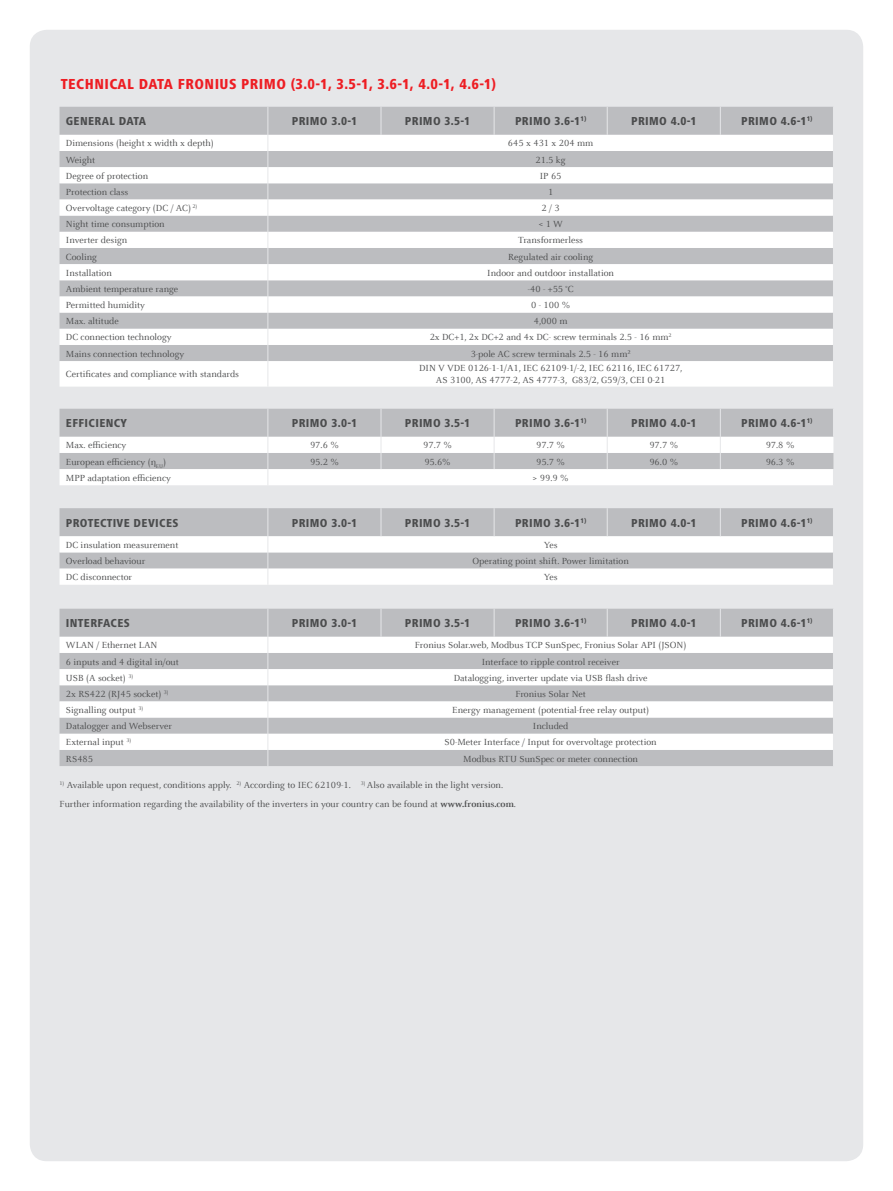
<style>
.page{position:relative;width:893px;height:1191px;background:#fff}
.page>*{position:absolute;margin:0;border:0;box-sizing:border-box;transform-origin:0 0}
._10_14_LW30_Frut_hea{font:800 condensed 15px "Frutiger Next LTW1 G";letter-spacing:.03em;color:#ee1d23}
._8_10_LW30_Frut_heav{font:800 condensed 12px "Frutiger Next LTW1 G";letter-spacing:.03em;color:#4b4c4d}
._6_5_8_LW0_Celeste_r{font:9.75px "Celeste Offc Pro";color:#4b4c4d}
.s1{font-weight:700}
</style>
<div class="page">
<div style="left:30px;top:30px;width:833px;height:1131px;background:#e6e7e9;border-radius:17px"></div>
<div style="left:60px;top:107px;width:773px;height:28px;background:#bcbdc0"></div>
<svg style="left:60px;top:135px;width:773px;height:251px;background:#e1e1e2"></svg>
<svg style="left:381px;top:107px;width:1px;height:28px"></svg>
<svg style="left:494px;top:107px;width:1px;height:28px"></svg>
<svg style="left:607px;top:107px;width:1px;height:28px"></svg>
<svg style="left:720px;top:107px;width:1px;height:28px"></svg>
<svg style="left:267px;top:107px;width:1px;height:279px"></svg>
<svg style="left:60px;top:409px;width:774px;height:76px;background:#d8d9da"></svg>
<svg style="left:60px;top:508px;width:773px;height:77px;background:#d8d9db"></svg>
<div style="left:60px;top:608px;width:773px;height:158px;background:#bcbdc0"></div>
<svg style="left:60px;top:637px;width:773px;height:113px;background:#e2e3e4"></svg>
<svg style="left:381px;top:608px;width:1px;height:29px"></svg>
<svg style="left:494px;top:608px;width:1px;height:29px"></svg>
<svg style="left:607px;top:608px;width:1px;height:29px"></svg>
<svg style="left:720px;top:608px;width:1px;height:29px"></svg>
<svg style="left:267px;top:608px;width:1px;height:158px"></svg>
<p class="_10_14_LW30_Frut_hea" style="left:61px;top:76px;width:437px">TECHNICAL DATA FRONIUS PRIMO (3.0-1, 3.5-1, 3.6-1, 4.0-1, 4.6-1)</p>
<p class="_8_10_LW30_Frut_heav" style="left:66px;top:114px;width:82px">GENERAL DATA</p>
<p class="_8_10_LW30_Frut_heav" style="left:292px;top:114px;width:67px">PRIMO 3.0-1</p>
<p class="_8_10_LW30_Frut_heav" style="left:405px;top:114px;width:67px">PRIMO 3.5-1</p>
<p class="_8_10_LW30_Frut_heav" style="left:515px;top:114px;width:73px">PRIMO 3.6-1<sup>1)</sup></p>
<p class="_8_10_LW30_Frut_heav" style="left:631px;top:114px;width:67px">PRIMO 4.0-1</p>
<p class="_8_10_LW30_Frut_heav" style="left:741px;top:114px;width:73px">PRIMO 4.6-1<sup>1)</sup></p>
<p class="_6_5_8_LW0_Celeste_r" style="left:66px;top:137px;width:149px">Dimensions (height x width x depth)</p>
<p class="_6_5_8_LW0_Celeste_r" style="left:508px;top:137px;width:87px">645 x 431 x 204 mm</p>
<p class="_6_5_8_LW0_Celeste_r" style="left:66px;top:154px;width:31px">Weight</p>
<p class="_6_5_8_LW0_Celeste_r" style="left:536px;top:154px;width:32px">21.5 kg</p>
<p class="_6_5_8_LW0_Celeste_r" style="left:66px;top:170px;width:84px">Degree of protection</p>
<p class="_6_5_8_LW0_Celeste_r" style="left:540px;top:170px;width:23px">IP 65</p>
<p class="_6_5_8_LW0_Celeste_r" style="left:66px;top:186px;width:64px">Protection class</p>
<p class="_6_5_8_LW0_Celeste_r" style="left:548px;top:186px;width:7px">1</p>
<p class="_6_5_8_LW0_Celeste_r" style="left:66px;top:202px;width:133px">Overvoltage category (DC / AC) <sup>2)</sup></p>
<p class="_6_5_8_LW0_Celeste_r" style="left:542px;top:202px;width:20px">2 / 3</p>
<p class="_6_5_8_LW0_Celeste_r" style="left:66px;top:218px;width:100px">Night time consumption</p>
<p class="_6_5_8_LW0_Celeste_r" style="left:538px;top:218px;width:26px">&lt; 1 W</p>
<p class="_6_5_8_LW0_Celeste_r" style="left:66px;top:234px;width:63px">Inverter design</p>
<p class="_6_5_8_LW0_Celeste_r" style="left:518px;top:234px;width:66px">Transformerless</p>
<p class="_6_5_8_LW0_Celeste_r" style="left:66px;top:251px;width:33px">Cooling</p>
<p class="_6_5_8_LW0_Celeste_r" style="left:508px;top:251px;width:87px">Regulated air cooling</p>
<p class="_6_5_8_LW0_Celeste_r" style="left:66px;top:267px;width:47px">Installation</p>
<p class="_6_5_8_LW0_Celeste_r" style="left:487px;top:267px;width:128px">Indoor and outdoor installation</p>
<p class="_6_5_8_LW0_Celeste_r" style="left:66px;top:283px;width:114px">Ambient temperature range</p>
<p class="_6_5_8_LW0_Celeste_r" style="left:528px;top:283px;width:47px">-40 - +55 °C</p>
<p class="_6_5_8_LW0_Celeste_r" style="left:66px;top:299px;width:81px">Permitted humidity</p>
<p class="_6_5_8_LW0_Celeste_r" style="left:531px;top:299px;width:41px">0 - 100 %</p>
<p class="_6_5_8_LW0_Celeste_r" style="left:66px;top:315px;width:54px">Max. altitude</p>
<p class="_6_5_8_LW0_Celeste_r" style="left:534px;top:315px;width:35px">4,000 m</p>
<p class="_6_5_8_LW0_Celeste_r" style="left:66px;top:331px;width:107px">DC connection technology</p>
<p class="_6_5_8_LW0_Celeste_r" style="left:430px;top:331px;width:243px">2x DC+1, 2x DC+2 and 4x DC- screw terminals 2.5 - 16 mm<sup>2</sup></p>
<p class="_6_5_8_LW0_Celeste_r" style="left:66px;top:347px;width:120px">Mains connection technology</p>
<p class="_6_5_8_LW0_Celeste_r" style="left:471px;top:347px;width:161px">3-pole AC screw terminals 2.5 - 16 mm²</p>
<p class="_6_5_8_LW0_Celeste_r" style="left:66px;top:368px;width:175px">Certificates and compliance with standards</p>
<p class="_6_5_8_LW0_Celeste_r" style="left:419px;top:362px;width:265px">DIN V VDE 0126-1-1/A1, IEC 62109-1/-2, IEC 62116, IEC 61727,</p>
<p class="_6_5_8_LW0_Celeste_r" style="left:436px;top:374px;width:231px">AS 3100, AS 4777-2, AS 4777-3, G83/2, G59/3, CEI 0-21</p>
<p class="_8_10_LW30_Frut_heav" style="left:66px;top:416px;width:63px">EFFICIENCY</p>
<p class="_8_10_LW30_Frut_heav" style="left:292px;top:416px;width:67px">PRIMO 3.0-1</p>
<p class="_8_10_LW30_Frut_heav" style="left:405px;top:416px;width:67px">PRIMO 3.5-1</p>
<p class="_8_10_LW30_Frut_heav" style="left:515px;top:416px;width:73px">PRIMO 3.6-1<sup>1)</sup></p>
<p class="_8_10_LW30_Frut_heav" style="left:631px;top:416px;width:67px">PRIMO 4.0-1</p>
<p class="_8_10_LW30_Frut_heav" style="left:741px;top:416px;width:73px">PRIMO 4.6-1<sup>1)</sup></p>
<p class="_6_5_8_LW0_Celeste_r" style="left:66px;top:439px;width:62px">Max. efficiency</p>
<p class="_6_5_8_LW0_Celeste_r" style="left:310px;top:439px;width:30px">97.6 %</p>
<p class="_6_5_8_LW0_Celeste_r" style="left:423px;top:439px;width:30px">97.7 %</p>
<p class="_6_5_8_LW0_Celeste_r" style="left:536px;top:439px;width:30px">97.7 %</p>
<p class="_6_5_8_LW0_Celeste_r" style="left:649px;top:439px;width:30px">97.7 %</p>
<p class="_6_5_8_LW0_Celeste_r" style="left:766px;top:439px;width:30px">97.8 %</p>
<p class="_6_5_8_LW0_Celeste_r" style="left:66px;top:455px;width:102px">European efficiency (η<sub>EU</sub>)</p>
<p class="_6_5_8_LW0_Celeste_r" style="left:310px;top:455px;width:30px">95.2 %</p>
<p class="_6_5_8_LW0_Celeste_r" style="left:424px;top:455px;width:28px">95.6%</p>
<p class="_6_5_8_LW0_Celeste_r" style="left:536px;top:455px;width:30px">95.7 %</p>
<p class="_6_5_8_LW0_Celeste_r" style="left:649px;top:455px;width:30px">96.0 %</p>
<p class="_6_5_8_LW0_Celeste_r" style="left:766px;top:455px;width:30px">96.3 %</p>
<p class="_6_5_8_LW0_Celeste_r" style="left:66px;top:472px;width:107px">MPP adaptation efficiency</p>
<p class="_6_5_8_LW0_Celeste_r" style="left:533px;top:472px;width:38px">&gt; 99.9 %</p>
<p class="_8_10_LW30_Frut_heav" style="left:66px;top:516px;width:114px">PROTECTIVE DEVICES</p>
<p class="_8_10_LW30_Frut_heav" style="left:292px;top:516px;width:67px">PRIMO 3.0-1</p>
<p class="_8_10_LW30_Frut_heav" style="left:405px;top:516px;width:67px">PRIMO 3.5-1</p>
<p class="_8_10_LW30_Frut_heav" style="left:515px;top:516px;width:73px">PRIMO 3.6-1<sup>1)</sup></p>
<p class="_8_10_LW30_Frut_heav" style="left:631px;top:516px;width:67px">PRIMO 4.0-1</p>
<p class="_8_10_LW30_Frut_heav" style="left:741px;top:516px;width:73px">PRIMO 4.6-1<sup>1)</sup></p>
<p class="_6_5_8_LW0_Celeste_r" style="left:66px;top:539px;width:114px">DC insulation measurement</p>
<p class="_6_5_8_LW0_Celeste_r" style="left:544px;top:539px;width:15px">Yes</p>
<p class="_6_5_8_LW0_Celeste_r" style="left:66px;top:555px;width:81px">Overload behaviour</p>
<p class="_6_5_8_LW0_Celeste_r" style="left:472px;top:555px;width:158px">Operating point shift. Power limitation</p>
<p class="_6_5_8_LW0_Celeste_r" style="left:66px;top:571px;width:68px">DC disconnector</p>
<p class="_6_5_8_LW0_Celeste_r" style="left:544px;top:571px;width:15px">Yes</p>
<p class="_8_10_LW30_Frut_heav" style="left:66px;top:616px;width:65px">INTERFACES</p>
<p class="_8_10_LW30_Frut_heav" style="left:292px;top:616px;width:67px">PRIMO 3.0-1</p>
<p class="_8_10_LW30_Frut_heav" style="left:405px;top:616px;width:67px">PRIMO 3.5-1</p>
<p class="_8_10_LW30_Frut_heav" style="left:515px;top:616px;width:73px">PRIMO 3.6-1<sup>1)</sup></p>
<p class="_8_10_LW30_Frut_heav" style="left:631px;top:616px;width:67px">PRIMO 4.0-1</p>
<p class="_8_10_LW30_Frut_heav" style="left:741px;top:616px;width:73px">PRIMO 4.6-1<sup>1)</sup></p>
<p class="_6_5_8_LW0_Celeste_r" style="left:66px;top:639px;width:93px">WLAN / Ethernet LAN</p>
<p class="_6_5_8_LW0_Celeste_r" style="left:415px;top:639px;width:273px">Fronius Solar.web, Modbus TCP SunSpec, Fronius Solar API (JSON)</p>
<p class="_6_5_8_LW0_Celeste_r" style="left:66px;top:655px;width:115px">6 inputs and 4 digital in/out</p>
<p class="_6_5_8_LW0_Celeste_r" style="left:482px;top:655px;width:139px">Interface to ripple control receiver</p>
<p class="_6_5_8_LW0_Celeste_r" style="left:66px;top:671px;width:69px">USB (A socket) <sup>3)</sup></p>
<p class="_6_5_8_LW0_Celeste_r" style="left:454px;top:671px;width:195px">Datalogging, inverter update via USB flash drive</p>
<p class="_6_5_8_LW0_Celeste_r" style="left:66px;top:688px;width:104px">2x RS422 (RJ45 socket) <sup>3)</sup></p>
<p class="_6_5_8_LW0_Celeste_r" style="left:515px;top:688px;width:72px">Fronius Solar Net</p>
<p class="_6_5_8_LW0_Celeste_r" style="left:66px;top:704px;width:79px">Signalling output <sup>3)</sup></p>
<p class="_6_5_8_LW0_Celeste_r" style="left:452px;top:704px;width:198px">Energy management (potential-free relay output)</p>
<p class="_6_5_8_LW0_Celeste_r" style="left:66px;top:720px;width:108px">Datalogger and Webserver</p>
<p class="_6_5_8_LW0_Celeste_r" style="left:533px;top:720px;width:37px">Included</p>
<p class="_6_5_8_LW0_Celeste_r" style="left:66px;top:736px;width:67px">External input <sup>3)</sup></p>
<p class="_6_5_8_LW0_Celeste_r" style="left:445px;top:736px;width:214px">S0-Meter Interface / Input for overvoltage protection</p>
<p class="_6_5_8_LW0_Celeste_r" style="left:66px;top:752px;width:29px">RS485</p>
<p class="_6_5_8_LW0_Celeste_r" style="left:463px;top:752px;width:176px">Modbus RTU SunSpec or meter connection</p>
<p class="_6_5_8_LW0_Celeste_r" style="left:60px;top:779px;width:445px"><sup>1)</sup> Available upon request, conditions apply. <sup>2)</sup> According to IEC 62109-1. <sup>3)</sup> Also available in the light version.</p>
<p class="_6_5_8_LW0_Celeste_r" style="left:60px;top:798px;width:458px">Further information regarding the availability of the inverters in your country can be found at <span class="s1">www.fronius.com</span>.</p>
</div>
